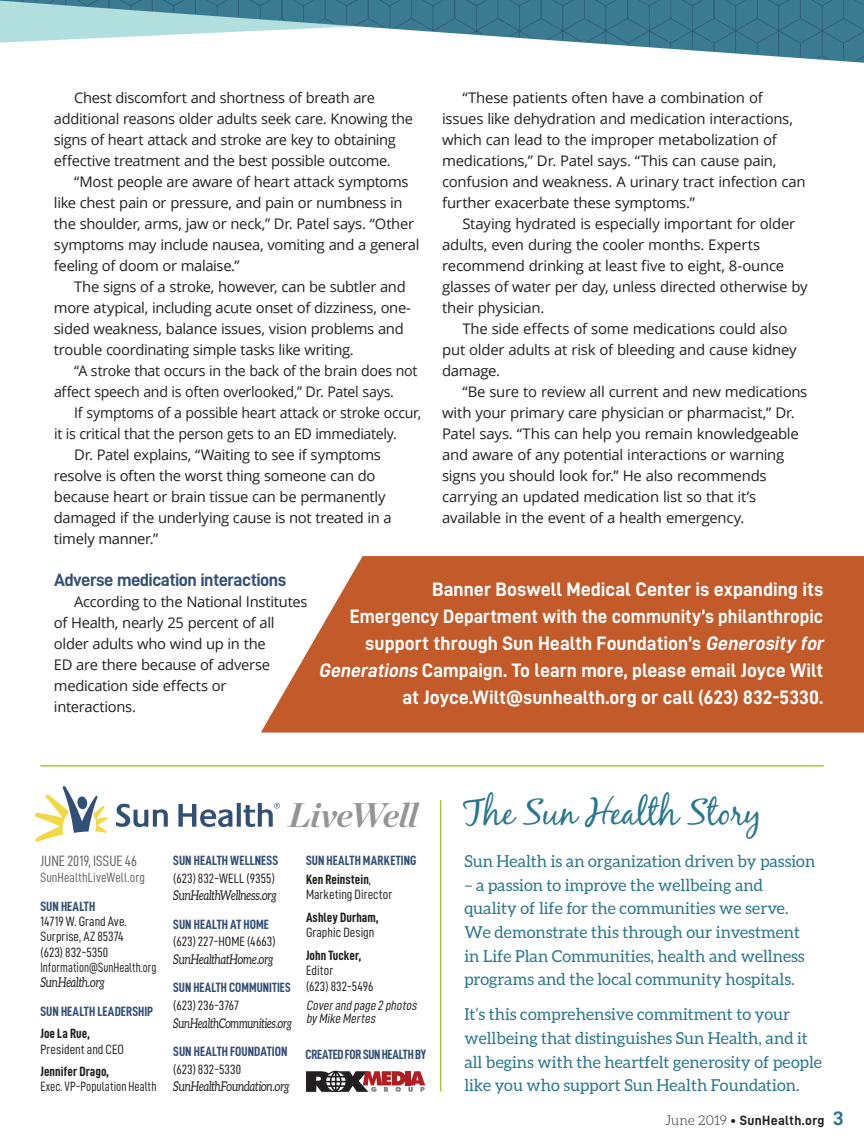
<style>
.page{position:relative;width:864px;height:1148px;background:#fff}
.page>*{position:absolute;margin:0;border:0;box-sizing:border-box;transform-origin:0 0}
.t1{font:36px "Black Jack";color:#29768d}
.t2{font:italic 700 34.2px "Chronicle Display";letter-spacing:-.025em;color:#939598}
.t3{font:19.5px/27px "D DIN Bold";color:#fff;text-align:right}
.t4{font:18px "D DIN Bold";letter-spacing:-.03em;color:#335076}
.t5{font:16.5px/23.7px "Aleo";color:#29768d}
.t6{font:15px "D DIN Condensed";color:#636466}
.t7{font:14.7px/21px "Open Sans";letter-spacing:-.02em;color:#231f20}
.t8{font:13.5px/15.3px "D DIN Condensed";letter-spacing:.005em;color:#231f20}
.t9{font:13.5px/18.6px "D DIN Condensed Bold";letter-spacing:.005em;color:#335076}
.t10{font:italic 13.5px "Aleo";letter-spacing:-.015em;color:#231f20;scale:.8 1}
.t11{font:13.5px "D DIN Condensed Bold";letter-spacing:.005em;color:#231f20}
.t12{font:italic 13.5px/12.6px "D DIN Condensed";color:#231f20}
.t13{font:13.5px "D DIN Condensed";letter-spacing:.005em;color:#231f20;scale:.93 1}
.t14{font:italic 13.5px "Aleo";letter-spacing:-.015em;color:#231f20;scale:.77 1}
.t15{font:13.5px "D DIN Bold";letter-spacing:.025em;color:#231f20}
.t16{font:13.5px "D DIN Condensed";color:#636466}
.t17{font:13.5px "D DIN Condensed Bold";letter-spacing:-.02em;color:#335076}
.s1{font-style:italic}
.s2{color:#231f20}
.s3{font-family:"D DIN Condensed";color:#231f20}
.s4{font-family:"Aleo";font-weight:300}
.s5{font-family:"D DIN Exp Bold";font-size:19.5px;color:#29768d}
</style>
<div class="page">
<hr style="left:40px;top:765px;width:784px;height:1px;background:#b0c136">
<svg style="left:0;top:0;width:864px;height:62px"></svg>
<svg style="left:261px;top:556px;width:603px;height:176px;fill:#c35a2a"></svg>
<svg style="left:306px;top:1070px;width:119px;height:21px"></svg>
<svg style="left:35px;top:786px;width:72px;height:55px"></svg>
<svg style="left:116px;top:803px;width:52px;height:24px"></svg>
<svg style="left:178px;top:804px;width:54px;height:23px"></svg>
<svg style="left:237px;top:803px;width:4px;height:23px"></svg>
<svg style="left:244px;top:803px;width:36px;height:24px"></svg>
<hr style="left:440px;top:800px;width:1px;height:291px;background:#b0c136">
<p class="t7" style="left:54px;top:87px;width:361px;text-indent:20px">Chest discomfort and shortness of breath are additional reasons older adults seek care. Knowing the signs of heart attack and stroke are key to obtaining effective treatment and the best possible outcome.</p>
<p class="t7" style="left:54px;top:171px;width:367px;text-indent:20px">“Most people are aware of heart attack symptoms like chest pain or pressure, and pain or numbness in the shoulder, arms, jaw or neck,” Dr. Patel says. “Other symptoms may include nausea, vomiting and a general feeling of doom or malaise.”</p>
<p class="t7" style="left:54px;top:276px;width:359px;text-indent:20px">The signs of a stroke, however, can be subtler and more atypical, including acute onset of dizziness, one&shy;sided weakness, balance issues, vision problems and trouble coordinating simple tasks like writing.</p>
<p class="t7" style="left:54px;top:360px;width:365px;text-indent:20px">“A stroke that occurs in the back of the brain does not affect speech and is often overlooked,” Dr. Patel says.</p>
<p class="t7" style="left:74px;top:402px;width:348px">If symptoms of a possible heart attack or stroke occur,</p>
<p class="t7" style="left:54px;top:423px;width:344px">it is critical that the person gets to an ED immediately.</p>
<p class="t7" style="left:74px;top:444px;width:308px">Dr. Patel explains, “Waiting to see if symptoms</p>
<p class="t7" style="left:54px;top:465px;width:323px">resolve is often the worst thing someone can do</p>
<p class="t7" style="left:54px;top:486px;width:333px">because heart or brain tissue can be permanently</p>
<p class="t7" style="left:54px;top:507px;width:339px">damaged if the underlying cause is not treated in a</p>
<p class="t7" style="left:54px;top:528px;width:106px">timely manner.”</p>
<p class="t4" style="left:54px;top:570px;width:234px">Adverse medication interactions</p>
<p class="t7" style="left:54px;top:591px;width:255px;text-indent:20px">According to the National Institutes of Health, nearly 25 percent of all older adults who wind up in the<br>ED are there because of adverse medication side effects or interactions.</p>
<p class="t7" style="left:442px;top:87px;width:365px;text-indent:20px">“These patients often have a combination of issues like dehydration and medication interactions, which can lead to the improper metabolization of medications,” Dr. Patel says. “This can cause pain, confusion and weakness. A urinary tract infection can further exacerbate these symptoms.”</p>
<p class="t7" style="left:442px;top:213px;width:367px;text-indent:20px">Staying hydrated is especially important for older adults, even during the cooler months. Experts recommend drinking at least five to eight, 8-ounce glasses of water per day, unless directed otherwise by their physician.</p>
<p class="t7" style="left:442px;top:318px;width:356px;text-indent:20px">The side effects of some medications could also put older adults at risk of bleeding and cause kidney damage.</p>
<p class="t7" style="left:442px;top:381px;width:367px;text-indent:20px">“Be sure to review all current and new medications with your primary care physician or pharmacist,” Dr.<br>Patel says. “This can help you remain knowledgeable and aware of any potential interactions or warning signs you should look for.” He also recommends carrying an updated medication list so that it’s available in the event of a health emergency.</p>
<p class="t3" style="left:319px;top:575px;width:510px">Banner Boswell Medical Center is expanding its<br>Emergency Department with the community’s philanthropic support through Sun Health Foundation’s <span class="s1">Generosity for Generations</span> Campaign. To learn more, please email Joyce Wilt at Joyce.Wilt@sunhealth.org or call (623) 832-5330.</p>
<p class="t6" style="left:40px;top:853px;width:98px">JUNE 2019, ISSUE 46</p>
<p class="t16" style="left:40px;top:869px;width:106px">SunHealthLiveWell.org</p>
<p class="t9" style="left:40px;top:896px;width:56px">SUN HEALTH</p>
<p class="t8" style="left:40px;top:913px;width:118px">14719 W. Grand Ave.<br>Surprise, AZ 85374<br>(623) 832-5350<br>Information@SunHealth.org</p>
<p class="t10" style="left:40px;top:975px;width:82px">SunHealth.org</p>
<p class="t9" style="left:40px;top:1002px;width:114px">SUN HEALTH LEADERSHIP</p>
<p class="t11" style="left:40px;top:1026px;width:51px">Joe La Rue,</p>
<p class="t8" style="left:40px;top:1041px;width:85px">President and CEO</p>
<p class="t11" style="left:40px;top:1063px;width:70px">Jennifer Drago,</p>
<p class="t13" style="left:40px;top:1079px;width:126px">Exec. VP-Population Health</p>
<h2 class="t2" style="left:288px;top:786px;width:132px">LiveWell</h2>
<p class="t9" style="left:173px;top:851px;width:107px">SUN HEALTH WELLNESS</p>
<p class="t8" style="left:173px;top:870px;width:103px">(623) 832-WELL (9355)</p>
<p class="t10" style="left:173px;top:888px;width:131px">SunHealthWellness.org</p>
<p class="t9" style="left:173px;top:914px;width:97px">SUN HEALTH AT HOME</p>
<p class="t8" style="left:173px;top:933px;width:104px">(623) 227-HOME (4663)</p>
<p class="t10" style="left:173px;top:951px;width:127px">SunHealthatHome.org</p>
<p class="t9" style="left:173px;top:978px;width:119px">SUN HEALTH COMMUNITIES</p>
<p class="t8" style="left:173px;top:997px;width:67px">(623) 236-3767</p>
<p class="t14" style="left:173px;top:1015px;width:156px">SunHealthCommunities.org</p>
<p class="t9" style="left:173px;top:1041px;width:116px">SUN HEALTH FOUNDATION</p>
<p class="t8" style="left:173px;top:1061px;width:69px">(623) 832-5330</p>
<p class="t10" style="left:173px;top:1078px;width:147px">SunHealthFoundation.org</p>
<p class="t9" style="left:306px;top:851px;width:112px">SUN HEALTH MARKETING<br><span class="s2">Ken Reinstein</span><span class="s3">,</span></p>
<p class="t8" style="left:306px;top:886px;width:88px">Marketing Director</p>
<p class="t11" style="left:306px;top:909px;width:74px">Ashley Durham,</p>
<p class="t8" style="left:306px;top:924px;width:70px">Graphic Design</p>
<p class="t11" style="left:306px;top:947px;width:57px">John Tucker,</p>
<p class="t8" style="left:306px;top:962px;width:69px">Editor<br>(623) 832-5496</p>
<p class="t12" style="left:306px;top:999px;width:115px">Coverand page 2 photos byMike Mertes</p>
<p class="t17" style="left:306px;top:1047px;width:122px">CREATED FOR SUN HEALTH BY</p>
<h1 class="t1" style="left:463px;top:790px;width:300px">The Sun Health Story</h1>
<p class="t5" style="left:464px;top:849px;width:352px">Sun Health is an organization driven by passion</p>
<p class="t5" style="left:464px;top:872px;width:342px">– a passion to improve the wellbeing and quality of life for the communities we serve.<br>We demonstrate this through our investment in Life Plan Communities, health and wellness programs and the local community hospitals.</p>
<p class="t5" style="left:464px;top:1002px;width:359px">It’s this comprehensive commitment to your wellbeing that distinguishes Sun Health, and it all begins with the heartfelt generosity of people like you who support Sun Health Foundation.</p>
<p class="t15" style="left:665px;top:1112px;width:180px"><span class="s4">June 2019 •</span> SunHealth.org <span class="s5">3</span></p>
</div>
